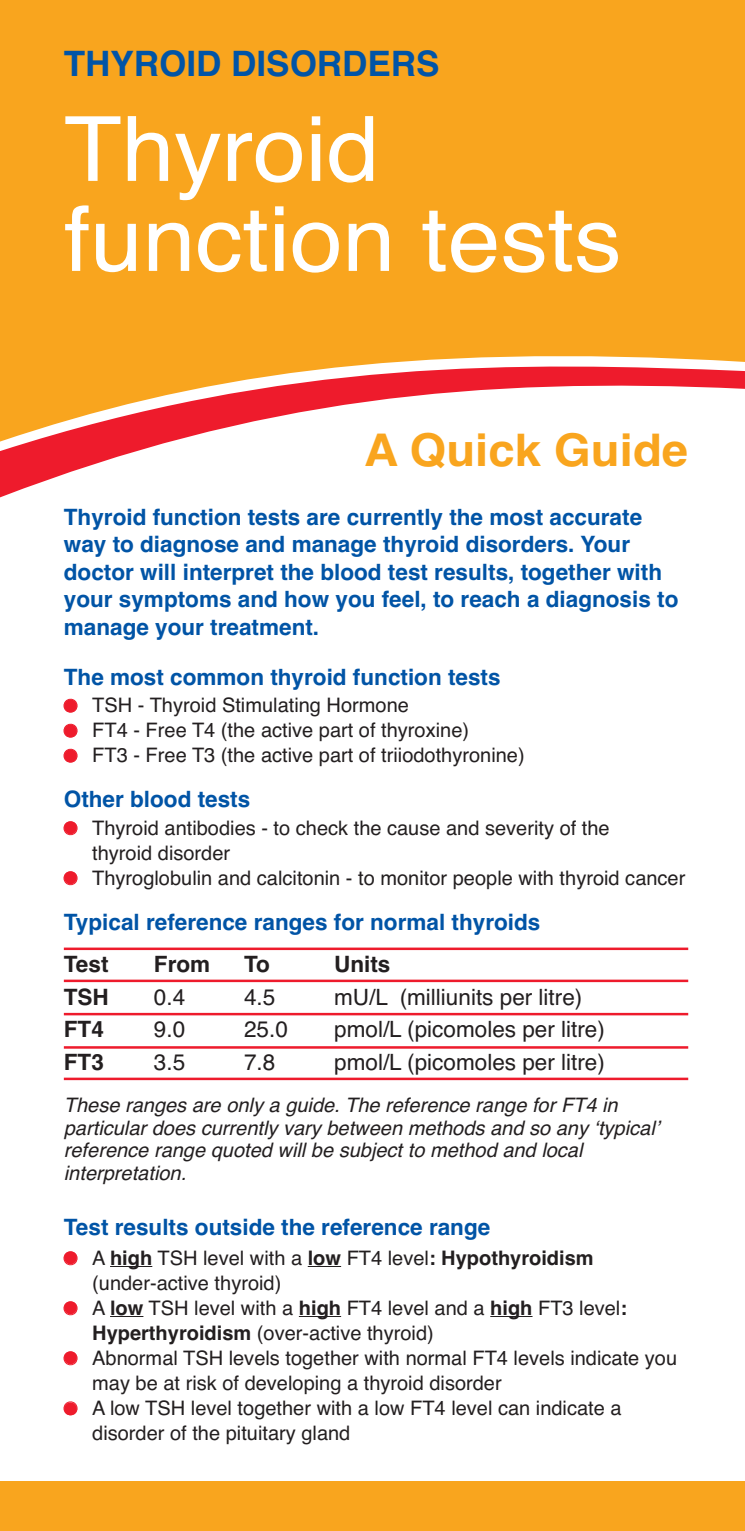
<style>
.page{position:relative;width:745px;height:1531px;background:#fff}
.page>*{position:absolute;margin:0;border:0;box-sizing:border-box;transform-origin:0 0}
.t1{font:90px/90px "Helvetica";color:#fff;scale:1.05 1}
.t2{font:700 45px "Helvetica";color:#f9a51e;scale:1.05 1}
.t3{font:700 35px "Helvetica";color:#0154a6}
.t4{font:700 22.5px/27.5px "Helvetica";color:#0154a6}
.t5{font:22.5px "Helvetica";color:#231f20}
.t6{font:700 22.5px "Helvetica";color:#231f20}
.t7{font:20px/25px "Helvetica";color:#231f20}
.t8{font:italic 20px/22.5px "Helvetica";color:#231f20}
.s1{color:#ee1b2c}
.s2{font-weight:700}
</style>
<div class="page">
<div style="left:0;top:0;width:744px;height:359px;background:#f9a51e"></div>
<svg style="left:0;top:359px;width:744px;height:138px"></svg>
<div style="left:0;top:1481px;width:744px;height:50px;background:#f9a51e"></div>
<hr style="left:110px;top:1266px;width:42px;height:1px;background:#231f20">
<hr style="left:307px;top:1266px;width:34px;height:1px;background:#231f20">
<hr style="left:110px;top:1316px;width:33px;height:1px;background:#231f20">
<hr style="left:299px;top:1316px;width:42px;height:1px;background:#231f20">
<hr style="left:490px;top:1316px;width:42px;height:1px;background:#231f20">
<hr style="left:64px;top:947px;width:623px;height:3px;background:#ee1b2c">
<hr style="left:64px;top:979px;width:623px;height:3px;background:#ee1b2c">
<hr style="left:64px;top:1013px;width:623px;height:2px;background:#ee1b2c">
<hr style="left:64px;top:1046px;width:623px;height:2px;background:#ee1b2c">
<hr style="left:64px;top:1077px;width:623px;height:3px;background:#ee1b2c">
<h3 class="t3" style="left:64px;top:43px;width:377px">THYROID DISORDERS</h3>
<h1 class="t1" style="left:64px;top:105px;width:532px">Thyroid function tests</h1>
<h2 class="t2" style="left:364px;top:424px;width:310px">A Quick Guide</h2>
<p class="t4" style="left:64px;top:503px;width:615px">Thyroid function tests are currently the most accurate way to diagnose and manage thyroid disorders. Your doctor will interpret the blood test results, together with your symptoms and how you feel, to reach a diagnosis to manage your treatment.</p>
<p class="t4" style="left:64px;top:663px;width:438px">The most common thyroid function tests</p>
<p class="t7" style="left:64px;top:693px;width:346px"><span class="s1">●</span> TSH - Thyroid Stimulating Hormone</p>
<p class="t7" style="left:64px;top:718px;width:406px"><span class="s1">●</span> FT4 - Free T4 (the active part of thyroxine)</p>
<p class="t7" style="left:64px;top:743px;width:462px"><span class="s1">●</span> FT3 - Free T3 (the active part of triiodothyronine)</p>
<p class="t4" style="left:64px;top:786px;width:188px">Other blood tests</p>
<p class="t7" style="left:92px;top:815px;width:518px;text-indent:-28px"><span class="s1">●</span> Thyroid antibodies - to check the cause and severity of the thyroid disorder</p>
<p class="t7" style="left:64px;top:865px;width:622px"><span class="s1">●</span> Thyroglobulin and calcitonin - to monitor people with thyroid cancer</p>
<p class="t4" style="left:64px;top:908px;width:477px">Typical reference ranges for normal thyroids</p>
<p class="t6" style="left:64px;top:951px;width:46px">Test</p>
<p class="t6" style="left:154px;top:951px;width:58px">From</p>
<p class="t6" style="left:244px;top:951px;width:27px">To</p>
<p class="t6" style="left:334px;top:951px;width:58px">Units</p>
<p class="t6" style="left:64px;top:984px;width:46px">TSH</p>
<p class="t5" style="left:154px;top:984px;width:33px">0.4</p>
<p class="t5" style="left:244px;top:984px;width:33px">4.5</p>
<p class="t5" style="left:334px;top:984px;width:249px">mU/L (milliunits per litre)</p>
<p class="t6" style="left:64px;top:1016px;width:41px">FT4</p>
<p class="t5" style="left:154px;top:1016px;width:33px">9.0</p>
<p class="t5" style="left:244px;top:1016px;width:45px">25.0</p>
<p class="t5" style="left:334px;top:1016px;width:272px">pmol/L (picomoles per litre)</p>
<p class="t6" style="left:64px;top:1049px;width:41px">FT3</p>
<p class="t5" style="left:154px;top:1049px;width:33px">3.5</p>
<p class="t5" style="left:244px;top:1049px;width:33px">7.8</p>
<p class="t5" style="left:334px;top:1049px;width:272px">pmol/L (picomoles per litre)</p>
<p class="t8" style="left:64px;top:1094px;width:596px">These ranges are only a guide. The reference range for FT4 in particular does currently vary between methods and so any ʻtypicalʼ reference range quoted will be subject to method and local interpretation.</p>
<p class="t4" style="left:64px;top:1213px;width:427px">Test results outside the reference range</p>
<p class="t7" style="left:92px;top:1245px;width:502px;text-indent:-28px"><span class="s1">●</span> A <span class="s2">high</span> TSH level with a <span class="s2">low</span> FT4 level<span class="s2">: Hypothyroidism </span>(under-active thyroid)</p>
<p class="t7" style="left:92px;top:1295px;width:536px;text-indent:-28px"><span class="s1">●</span> A <span class="s2">low</span> TSH level with a <span class="s2">high</span> FT4 level and a <span class="s2">high</span> FT3 level<span class="s2">:<br>Hyperthyroidism</span> (over-active thyroid)</p>
<p class="t7" style="left:92px;top:1345px;width:586px;text-indent:-28px"><span class="s1">●</span> Abnormal TSH levels together with normal FT4 levels indicate you may be at risk of developing a thyroid disorder</p>
<p class="t7" style="left:92px;top:1395px;width:530px;text-indent:-28px"><span class="s1">●</span> A low TSH level together with a low FT4 level can indicate a disorder of the pituitary gland</p>
</div>
